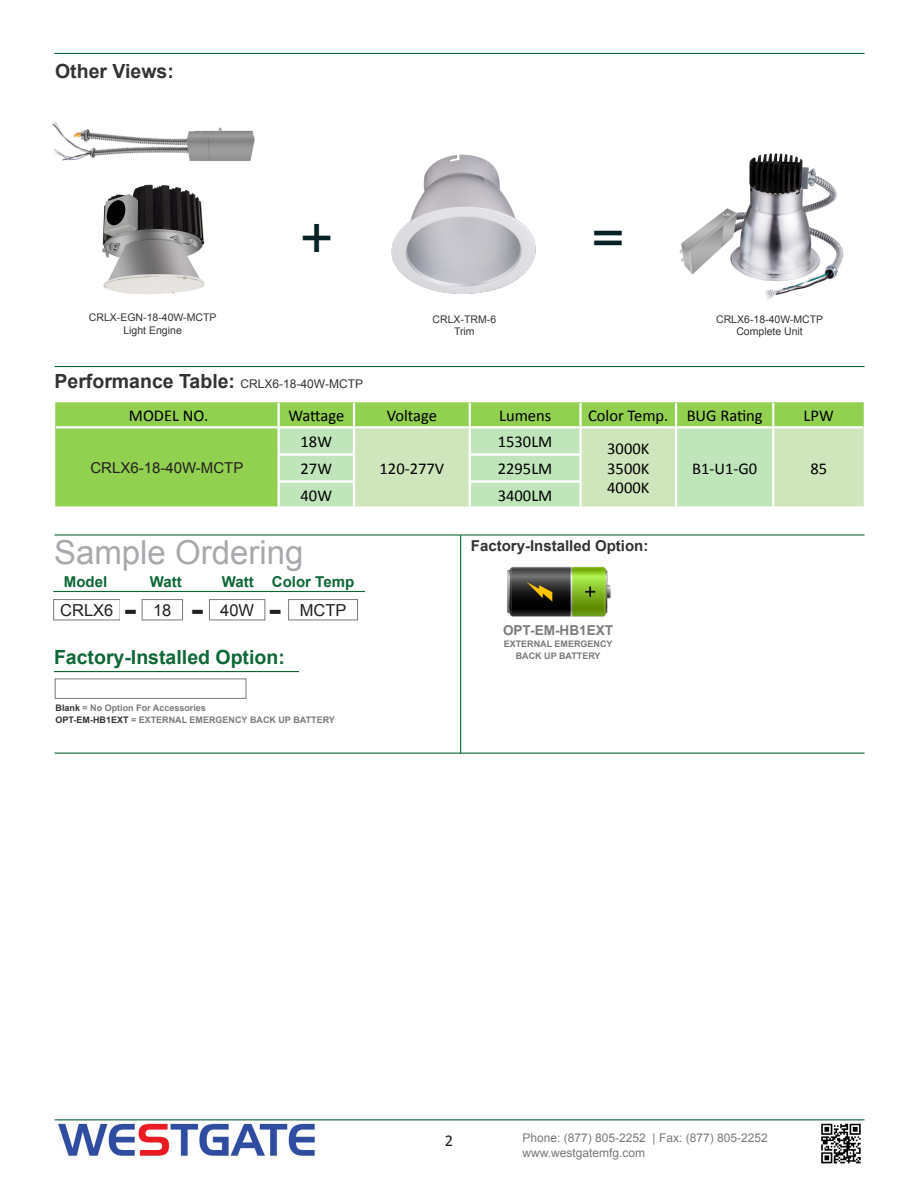
<style>
.page{position:relative;width:918px;height:1188px;background:#fff}
.page>*{position:absolute;margin:0;border:0;box-sizing:border-box;transform-origin:0 0}
.t1{font:47.1px "Handel Gothic";color:#072127}
.t2{font:33px "Arial";color:#a8a9ad}
.t3{font:700 28.5px "Verdana";color:#231f20}
.t4{font:700 19.5px "Arial";color:#333}
.t5{font:700 19.5px "Arial";color:#0d6736}
.t6{font:16.5px "Calibri";color:#000}
.t7{font:16.5px "Arial";color:#231f20}
.t8{font:16.5px "Calibri";color:#231f20}
.t9{font:700 15px "Arial";color:#333}
.t10{font:700 15px "Arial";color:#0d6736}
.t11{font:15px "Arial";color:#231f20}
.t12{font:700 13.65px "Arial";color:#7a7b7e}
.t13{font:12px "Arial";color:#787a7d}
.t14{font:10.5px "Arial";color:#333}
.t15{font:700 9px "Arial";color:#7a7b7e}
.s1{font-weight:400;font-size:12px}
.s2{color:#323332}
</style>
<div class="page">
<hr style="left:55px;top:366px;width:810px;height:1px;background:#0d6736">
<hr style="left:55px;top:53px;width:810px;height:1px;background:#0d6736">
<hr style="left:55px;top:534px;width:810px;height:2px;background:#0d6736">
<hr style="left:55px;top:753px;width:810px;height:1px;background:#0d6736">
<hr style="left:55px;top:1119px;width:810px;height:1px;background:#0d6736">
<hr style="left:460px;top:535px;width:1px;height:219px;background:#0d6736">
<img style="left:391px;top:154px;width:145px;height:140px">
<img style="left:679px;top:153px;width:165px;height:148px">
<div style="left:53px;top:599px;width:68px;height:21px;border:1px solid #787a7d"></div>
<div style="left:209px;top:599px;width:56px;height:21px;border:1px solid #787a7d"></div>
<div style="left:142px;top:599px;width:41px;height:21px;border:1px solid #787a7d"></div>
<div style="left:288px;top:599px;width:70px;height:21px;border:1px solid #787a7d"></div>
<hr style="left:53px;top:591px;width:312px;height:1px;background:#0d6736">
<img style="left:58px;top:1123px;width:257px;height:34px">
<img style="left:821px;top:1123px;width:40px;height:41px">
<div style="left:55px;top:679px;width:191px;height:20px;background:#fff;border:1px solid #787a7d"></div>
<hr style="left:54px;top:671px;width:245px;height:1px;background:#0d6736">
<div style="left:55px;top:402px;width:809px;height:104px;background:#92d050"></div>
<svg style="left:280px;top:427px;width:584px;height:79px;background:#c8e5bb"></svg>
<hr style="left:278px;top:403px;width:2px;height:23px;background:#fff">
<hr style="left:353px;top:403px;width:2px;height:23px;background:#fff">
<hr style="left:469px;top:403px;width:2px;height:23px;background:#fff">
<hr style="left:579px;top:403px;width:3px;height:23px;background:#fff">
<hr style="left:675px;top:403px;width:2px;height:23px;background:#fff">
<hr style="left:772px;top:403px;width:2px;height:23px;background:#fff">
<hr style="left:278px;top:428px;width:2px;height:25px;background:#fff">
<hr style="left:353px;top:428px;width:2px;height:25px;background:#fff">
<hr style="left:469px;top:428px;width:2px;height:25px;background:#fff">
<hr style="left:579px;top:428px;width:3px;height:25px;background:#fff">
<hr style="left:675px;top:428px;width:2px;height:27px;background:#fff">
<hr style="left:772px;top:428px;width:2px;height:27px;background:#fff">
<hr style="left:278px;top:456px;width:2px;height:24px;background:#fff">
<hr style="left:353px;top:456px;width:2px;height:24px;background:#fff">
<hr style="left:469px;top:456px;width:2px;height:24px;background:#fff">
<hr style="left:579px;top:456px;width:3px;height:24px;background:#fff">
<hr style="left:675px;top:455px;width:2px;height:27px;background:#fff">
<hr style="left:772px;top:455px;width:2px;height:27px;background:#fff">
<hr style="left:278px;top:483px;width:2px;height:23px;background:#fff">
<hr style="left:353px;top:483px;width:2px;height:23px;background:#fff">
<hr style="left:469px;top:483px;width:2px;height:23px;background:#fff">
<hr style="left:579px;top:483px;width:3px;height:23px;background:#fff">
<hr style="left:675px;top:482px;width:2px;height:24px;background:#fff">
<hr style="left:772px;top:482px;width:2px;height:24px;background:#fff">
<hr style="left:56px;top:426px;width:223px;height:2px;background:#fff">
<hr style="left:279px;top:426px;width:75px;height:2px;background:#fff">
<hr style="left:354px;top:426px;width:116px;height:2px;background:#fff">
<hr style="left:470px;top:426px;width:111px;height:2px;background:#fff">
<hr style="left:580px;top:426px;width:96px;height:2px;background:#fff">
<hr style="left:676px;top:426px;width:97px;height:2px;background:#fff">
<hr style="left:773px;top:426px;width:90px;height:2px;background:#fff">
<hr style="left:278px;top:453px;width:77px;height:3px;background:#fff">
<hr style="left:469px;top:453px;width:113px;height:3px;background:#fff">
<hr style="left:278px;top:480px;width:77px;height:3px;background:#fff">
<hr style="left:469px;top:480px;width:113px;height:3px;background:#fff">
<img style="left:52px;top:121px;width:203px;height:173px">
<img style="left:507px;top:566px;width:104px;height:51px">
<p class="t4" style="left:55px;top:58px;width:120px">Other Views:</p>
<p class="t14" style="left:89px;top:311px;width:129px">CRLX-EGN-18-40W-MCTP</p>
<p class="t14" style="left:123px;top:323px;width:60px">Light Engine</p>
<p class="t1" style="left:297px;top:213px;width:41px">+</p>
<p class="t1" style="left:589px;top:213px;width:41px">=</p>
<p class="t14" style="left:433px;top:312px;width:65px">CRLX-TRM-6</p>
<p class="t14" style="left:454px;top:325px;width:22px">Trim</p>
<p class="t4" style="left:55px;top:368px;width:310px">Performance Table: <span class="s1">CRLX6-18-40W-MCTP</span></p>
<p class="t14" style="left:716px;top:312px;width:109px">CRLX6-18-40W-MCTP</p>
<p class="t14" style="left:736px;top:325px;width:68px">Complete Unit</p>
<p class="t6" style="left:129px;top:405px;width:81px">MODEL NO.</p>
<p class="t6" style="left:288px;top:405px;width:57px">Wattage</p>
<p class="t6" style="left:387px;top:405px;width:52px">Voltage</p>
<p class="t6" style="left:499px;top:405px;width:54px">Lumens</p>
<p class="t6" style="left:588px;top:405px;width:82px">Color Temp.</p>
<p class="t6" style="left:687px;top:405px;width:78px">BUG Rating</p>
<p class="t6" style="left:804px;top:405px;width:32px">LPW</p>
<p class="t11" style="left:90px;top:458px;width:155px">CRLX6-18-40W-MCTP</p>
<p class="t6" style="left:301px;top:431px;width:33px">18W</p>
<p class="t6" style="left:498px;top:431px;width:56px">1530LM</p>
<p class="t6" style="left:607px;top:438px;width:44px">3000K</p>
<p class="t6" style="left:607px;top:458px;width:44px">3500K</p>
<p class="t6" style="left:607px;top:478px;width:44px">4000K</p>
<p class="t6" style="left:380px;top:458px;width:66px">120-277V</p>
<p class="t6" style="left:301px;top:459px;width:33px">27W</p>
<p class="t6" style="left:498px;top:459px;width:56px">2295LM</p>
<p class="t6" style="left:692px;top:458px;width:67px">B1-U1-G0</p>
<p class="t6" style="left:810px;top:458px;width:18px">85</p>
<p class="t6" style="left:301px;top:485px;width:33px">40W</p>
<p class="t6" style="left:498px;top:485px;width:56px">3400LM</p>
<p class="t2" style="left:54px;top:531px;width:251px">Sample Ordering</p>
<p class="t9" style="left:471px;top:536px;width:179px">Factory-Installed Option:</p>
<p class="t10" style="left:64px;top:572px;width:45px">Model</p>
<p class="t10" style="left:150px;top:571px;width:33px">Watt</p>
<p class="t10" style="left:222px;top:571px;width:33px">Watt</p>
<p class="t10" style="left:272px;top:571px;width:84px">Color Temp</p>
<p class="t7" style="left:60px;top:599px;width:55px">CRLX6</p>
<p class="t7" style="left:153px;top:599px;width:20px">18</p>
<p class="t7" style="left:220px;top:599px;width:35px">40W</p>
<p class="t7" style="left:300px;top:599px;width:48px">MCTP</p>
<p class="t3" style="left:124px;top:592px;width:15px">-</p>
<p class="t3" style="left:191px;top:592px;width:15px">-</p>
<p class="t3" style="left:269px;top:592px;width:15px">-</p>
<p class="t5" style="left:54px;top:645px;width:232px">Factory-Installed Option:</p>
<p class="t15" style="left:56px;top:702px;width:152px"><span class="s2">Blank</span> = No Option For Accessories</p>
<p class="t15" style="left:56px;top:714px;width:281px"><span class="s2">OPT-EM-HB1EXT</span> = EXTERNAL EMERGENCY BACK UP BATTERY</p>
<p class="t12" style="left:503px;top:621px;width:112px">OPT-EM-HB1EXT</p>
<p class="t15" style="left:504px;top:638px;width:110px">EXTERNAL EMERGENCY</p>
<p class="t15" style="left:516px;top:650px;width:86px">BACK UP BATTERY</p>
<p class="t8" style="left:445px;top:1131px;width:10px">2</p>
<p class="t13" style="left:522px;top:1130px;width:247px">Phone: (877) 805-2252 | Fax: (877) 805-2252</p>
<p class="t13" style="left:522px;top:1145px;width:124px">www.westgatemfg.com</p>
</div>
